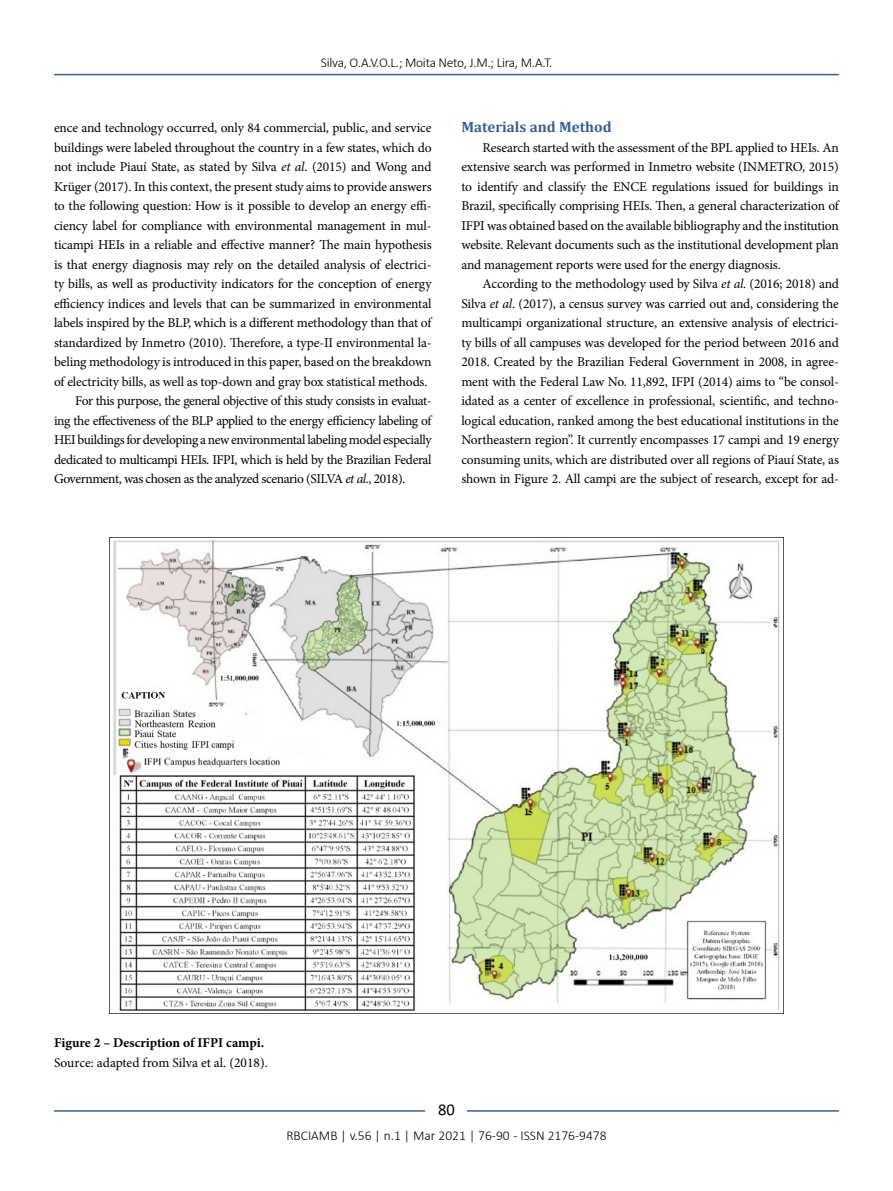
<style>
.page{position:relative;width:893px;height:1191px;background:#fff}
.page>*{position:absolute;margin:0;border:0;box-sizing:border-box;transform-origin:0 0}
.t1{font:16.5px "Calibri";color:#000}
.t2{font:700 15px "Cambria";color:#365f92}
.t3{font:13.5px/19.5px "Minion Pro";letter-spacing:-.015em;color:#000;text-align:justify}
.t4{font:300 13.5px "Calibri";color:#000}
.t5{font:300 13.5px "Calibri";letter-spacing:-.02em;color:#000}
.t6{font:700 13.5px "Minion Pro";color:#000}
.s1{font-style:italic}
</style>
<div class="page">
<hr style="left:54px;top:74px;width:785px;height:1px;background:#365f92">
<hr style="left:54px;top:1110px;width:785px;height:1px;background:#365f92">
<div style="left:426px;top:1096px;width:41px;height:26px;background:#fff"></div>
<img style="left:110px;top:537px;width:673px;height:477px">
<p class="t5" style="left:321px;top:54px;width:233px">Silva, O.A.V.O.L.; Moita Neto, J.M.; Lira, M.A.T.</p>
<p class="t3" style="left:54px;top:118px;width:379px">ence and technology occurred, only 84 commercial, public, and service</p>
<p class="t3" style="left:54px;top:138px;width:379px">buildings were labeled throughout the country in a few states, which do</p>
<p class="t3" style="left:54px;top:157px;width:379px">not include Piauí State, as stated by Silva <span class="s1">et al</span>. (2015) and Wong and</p>
<p class="t3" style="left:54px;top:176px;width:379px">Krüger (2017). In this context, the present study aims to provide answers</p>
<p class="t3" style="left:54px;top:196px;width:379px">to the following question: How is it possible to develop an energy effi-</p>
<p class="t3" style="left:54px;top:215px;width:379px">ciency label for compliance with environmental management in mul-</p>
<p class="t3" style="left:54px;top:235px;width:379px">ticampi HEIs in a reliable and effective manner? The main hypothesis</p>
<p class="t3" style="left:54px;top:254px;width:379px">is that energy diagnosis may rely on the detailed analysis of electrici-</p>
<p class="t3" style="left:54px;top:274px;width:379px">ty bills, as well as productivity indicators for the conception of energy</p>
<p class="t3" style="left:54px;top:293px;width:379px">efficiency indices and levels that can be summarized in environmental</p>
<p class="t3" style="left:54px;top:313px;width:379px">labels inspired by the BLP, which is a different methodology than that of</p>
<p class="t3" style="left:54px;top:332px;width:379px">standardized by Inmetro (2010). Therefore, a type-II environmental la-</p>
<p class="t3" style="left:54px;top:352px;width:379px">beling methodology is introduced in this paper, based on the breakdown</p>
<p class="t3" style="left:54px;top:371px;width:375px">of electricity bills, as well as top-down and gray box statistical methods.</p>
<p class="t3" style="left:75px;top:391px;width:358px">For this purpose, the general objective of this study consists in evaluat-</p>
<p class="t3" style="left:54px;top:410px;width:379px">ing the effectiveness of the BLP applied to the energy efficiency labeling of</p>
<p class="t3" style="left:54px;top:430px;width:379px">HEI buildings for developing a new environmental labeling model especially</p>
<p class="t3" style="left:54px;top:449px;width:379px">dedicated to multicampi HEIs. IFPI, which is held by the Brazilian Federal</p>
<p class="t3" style="left:54px;top:469px;width:353px">Government, was chosen as the analyzed scenario (SILVA <span class="s1">et al</span>., 2018).</p>
<p class="t2" style="left:461px;top:116px;width:152px">Materials and Method</p>
<p class="t3" style="left:461px;top:138px;width:379px;text-indent:21px">Research started with the assessment of the BPL applied to HEIs. An extensive search was performed in Inmetro website (INMETRO, 2015) to identify and classify the ENCE regulations issued for buildings in Brazil, specifically comprising HEIs. Then, a general characterization of IFPI was obtained based on the available bibliography and the institution website. Relevant documents such as the institutional development plan and management reports were used for the energy diagnosis.</p>
<p class="t3" style="left:461px;top:274px;width:379px;text-indent:21px">According to the methodology used by Silva <span class="s1">et al</span>. (2016; 2018) and Silva <span class="s1">et al</span>. (2017), a census survey was carried out and, considering the multicampi organizational structure, an extensive analysis of electrici&shy;ty bills of all campuses was developed for the period between 2016 and 2018. Created by the Brazilian Federal Government in 2008, in agree&shy;ment with the Federal Law No. 11,892, IFPI (2014) aims to “be consol&shy;idated as a center of excellence in professional, scientific, and techno&shy;logical education, ranked among the best educational institutions in the Northeastern region”. It currently encompasses 17 campi and 19 energy consuming units, which are distributed over all regions of Piauí State, as shown in Figure 2. All campi are the subject of research, except for ad-</p>
<p class="t6" style="left:54px;top:1033px;width:212px">Figure 2 – Description of IFPI campi.</p>
<p class="t3" style="left:54px;top:1053px;width:215px">Source: adapted from Silva et al. (2018).</p>
<p class="t1" style="left:438px;top:1098px;width:18px">80</p>
<p class="t4" style="left:286px;top:1126px;width:322px">RBCIAMB | v.56 | n.1 | Mar 2021 | 76-90 - ISSN 2176-9478</p>
</div>
